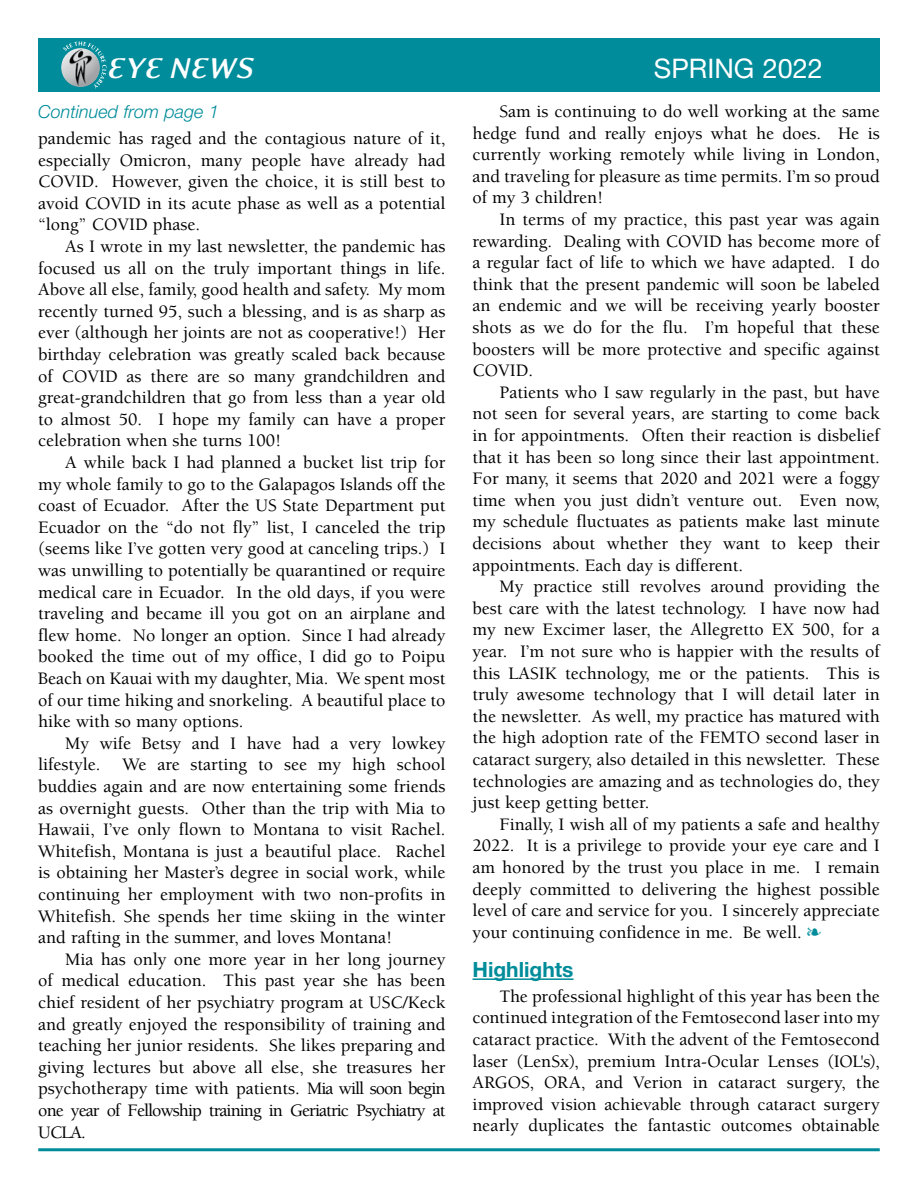
<style>
.page{position:relative;width:918px;height:1188px;background:#fff}
.page>*{position:absolute;margin:0;border:0;box-sizing:border-box;transform-origin:0 0}
.t1{font:33px "Eidetic Modern Bold Italic TT";color:#fff}
.t2{font:27px "Helvetica Neue";color:#fff}
.t3{font:700 21px "Helvetica Neue";color:#008c9a}
.t4{font:500 18px/21.6px "Berkeley";color:#000;text-align:justify}
.t5{font:italic 300 18px "Helvetica Neue";color:#008c9a}
.s1{color:#008c9a}
</style>
<div class="page">
<hr style="left:38px;top:1148px;width:842px;height:3px;background:#008c9a">
<div style="left:38px;top:38px;width:842px;height:54px;background:#008c9a"></div>
<hr style="left:472px;top:978px;width:102px;height:2px;background:#008c9a">
<svg style="left:63px;top:41px;width:43px;height:48px"></svg>
<img style="left:61px;top:48px;width:39px;height:39px;border-radius:19px">
<h1 class="t1" style="left:107px;top:51px;width:148px">EYE NEWS</h1>
<h2 class="t2" style="left:654px;top:52px;width:170px">SPRING 2022</h2>
<p class="t5" style="left:38px;top:101px;width:182px">Continued from page 1</p>
<p class="t4" style="left:38px;top:128px;width:409px">pandemic has raged and the contagious nature of it, especially Omicron, many people have already had COVID. However, given the choice, it is still best to avoid COVID in its acute phase as well as a potential “long” COVID phase.</p>
<p class="t4" style="left:38px;top:236px;width:409px;text-indent:27px">As I wrote in my last newsletter, the pandemic has focused us all on the truly important things in life.<br>Above all else, family, good health and safety. My mom recently turned 95, such a blessing, and is as sharp as ever (although her joints are not as cooperative!) Her birthday celebration was greatly scaled back because of COVID as there are so many grandchildren and great-grandchildren that go from less than a year old to almost 50. I hope my family can have a proper celebration when she turns 100!</p>
<p class="t4" style="left:38px;top:452px;width:409px;text-indent:27px">A while back I had planned a bucket list trip for my whole family to go to the Galapagos Islands off the coast of Ecuador. After the US State Department put Ecuador on the “do not fly” list, I canceled the trip (seems like I’ve gotten very good at canceling trips.) I was unwilling to potentially be quarantined or require medical care in Ecuador. In the old days, if you were traveling and became ill you got on an airplane and flew home. No longer an option. Since I had already booked the time out of my office, I did go to Poipu Beach on Kauai with my daughter, Mia. We spent most of our time hiking and snorkeling. A beautiful place to hike with so many options.</p>
<p class="t4" style="left:38px;top:733px;width:409px;text-indent:27px">My wife Betsy and I have had a very lowkey lifestyle. We are starting to see my high school buddies again and are now entertaining some friends as overnight guests. Other than the trip with Mia to Hawaii, I’ve only flown to Montana to visit Rachel.<br>Whitefish, Montana is just a beautiful place. Rachel is obtaining her Master’s degree in social work, while continuing her employment with two non-profits in Whitefish. She spends her time skiing in the winter and rafting in the summer, and loves Montana!</p>
<p class="t4" style="left:38px;top:949px;width:409px;text-indent:27px">Mia has only one more year in her long journey of medical education. This past year she has been chief resident of her psychiatry program at USC/Keck and greatly enjoyed the responsibility of training and teaching her junior residents. She likes preparing and giving lectures but above all else, she treasures her psychotherapy time with patients. Mia will soon begin one year of Fellowship training in Geriatric Psychiatry at UCLA.</p>
<p class="t4" style="left:472px;top:101px;width:409px;text-indent:27px">Sam is continuing to do well working at the same hedge fund and really enjoys what he does. He is currently working remotely while living in London, and traveling for pleasure as time permits. I’m so proud of my 3 children!</p>
<p class="t4" style="left:472px;top:209px;width:409px;text-indent:27px">In terms of my practice, this past year was again rewarding. Dealing with COVID has become more of a regular fact of life to which we have adapted. I do think that the present pandemic will soon be labeled an endemic and we will be receiving yearly booster shots as we do for the flu. I’m hopeful that these boosters will be more protective and specific against COVID.</p>
<p class="t4" style="left:472px;top:382px;width:409px;text-indent:27px">Patients who I saw regularly in the past, but have not seen for several years, are starting to come back in for appointments. Often their reaction is disbelief that it has been so long since their last appointment.<br>For many, it seems that 2020 and 2021 were a foggy time when you just didn’t venture out. Even now, my schedule fluctuates as patients make last minute decisions about whether they want to keep their appointments. Each day is different.</p>
<p class="t4" style="left:472px;top:576px;width:409px;text-indent:27px">My practice still revolves around providing the best care with the latest technology. I have now had my new Excimer laser, the Allegretto EX 500, for a year. I’m not sure who is happier with the results of this LASIK technology, me or the patients. This is truly awesome technology that I will detail later in the newsletter. As well, my practice has matured with the high adoption rate of the FEMTO second laser in cataract surgery, also detailed in this newsletter. These technologies are amazing and as technologies do, they just keep getting better.</p>
<p class="t4" style="left:472px;top:814px;width:409px;text-indent:27px">Finally, I wish all of my patients a safe and healthy 2022. It is a privilege to provide your eye care and I am honored by the trust you place in me. I remain deeply committed to delivering the highest possible level of care and service for you. I sincerely appreciate your continuing confidence in me. Be well. <span class="s1">❧</span></p>
<p class="t3" style="left:472px;top:956px;width:103px">Highlights</p>
<p class="t4" style="left:472px;top:986px;width:409px;text-indent:27px">The professional highlight of this year has been the continued integration of the Femtosecond laser into my cataract practice. With the advent of the Femtosecond laser (LenSx), premium Intra-Ocular Lenses (IOL's), ARGOS, ORA, and Verion in cataract surgery, the improved vision achievable through cataract surgery nearly duplicates the fantastic outcomes obtainable</p>
</div>
